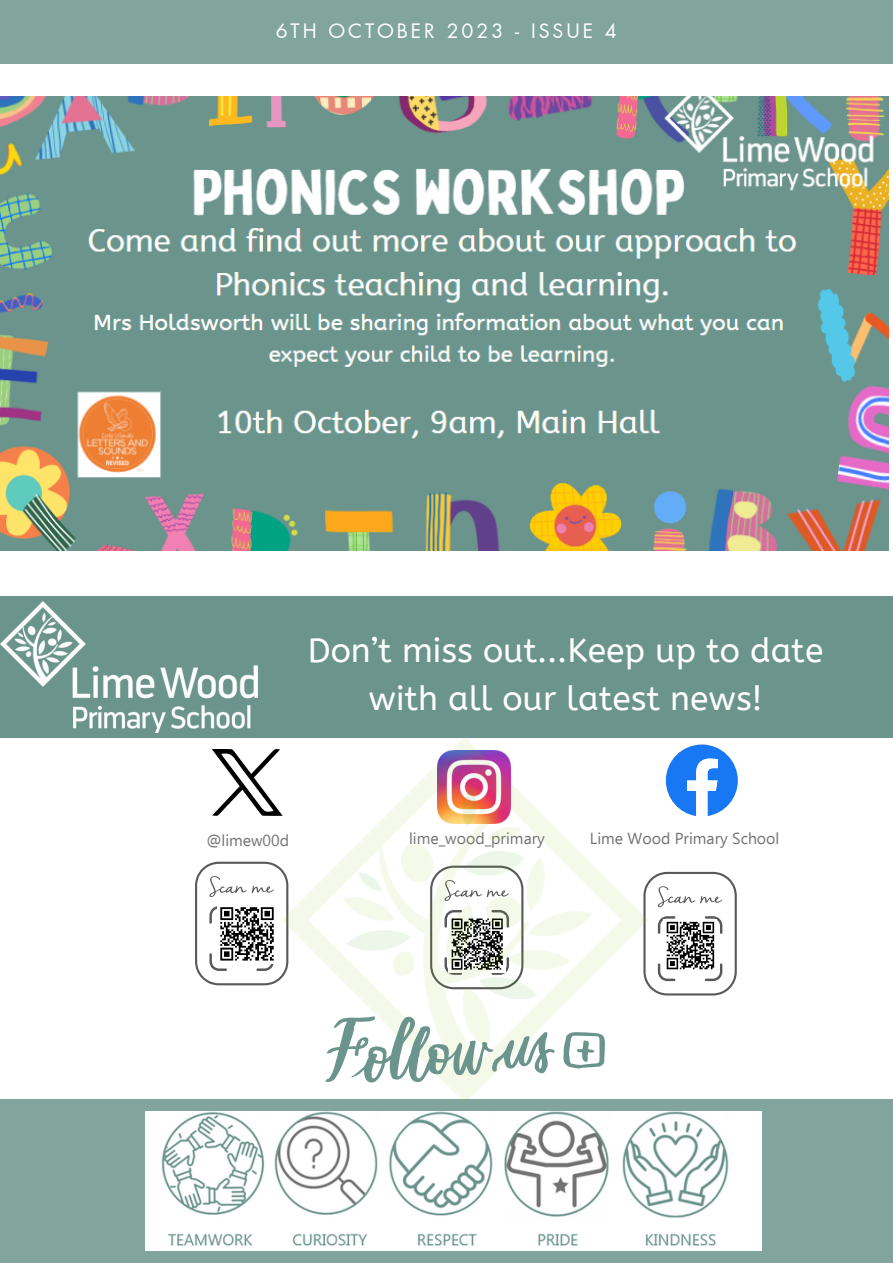
<style>
.page{position:relative;width:893px;height:1264px;background:#fff}
.page>*{position:absolute;margin:0;border:0;box-sizing:border-box;transform-origin:0 0}
.t1{font:33.75px/47.2px "A Bee Zee";color:#fff;text-align:center}
.t2{font:19.5px "Futura LT Pro";letter-spacing:.15em;color:#fff}
.t3{font:15.9px "Ebrima";color:#737373}
</style>
<div class="page">
<div style="left:0;top:0;width:892px;height:63px;background:#81a49d"></div>
<div style="left:0;top:1099px;width:892px;height:163px;background:#81a49d"></div>
<img style="left:145px;top:1111px;width:616px;height:139px">
<img style="left:0;top:96px;width:888px;height:454px">
<div style="left:0;top:596px;width:892px;height:141px;background:#6b948c"></div>
<svg style="left:175px;top:680px;width:107px;height:136px"></svg>
<svg style="left:665px;top:744px;width:72px;height:72px"></svg>
<svg style="left:647px;top:871px;width:89px;height:124px"></svg>
<svg style="left:195px;top:861px;width:88px;height:124px"></svg>
<img style="left:283px;top:737px;width:364px;height:365px">
<svg style="left:324px;top:1015px;width:281px;height:70px"></svg>
<img style="left:0;top:601px;width:257px;height:131px">
<p class="t2" style="left:276px;top:22px;width:343px">6TH OCTOBER 2023 - ISSUE 4</p>
<p class="t1" style="left:308px;top:627px;width:517px">Don’t miss out...Keep up to date with all our latest news!</p>
<p class="t3" style="left:206px;top:828px;width:84px">@limew00d</p>
<p class="t3" style="left:409px;top:827px;width:137px">lime_wood_primary</p>
<p class="t3" style="left:590px;top:827px;width:191px">Lime Wood Primary School</p>
</div>
